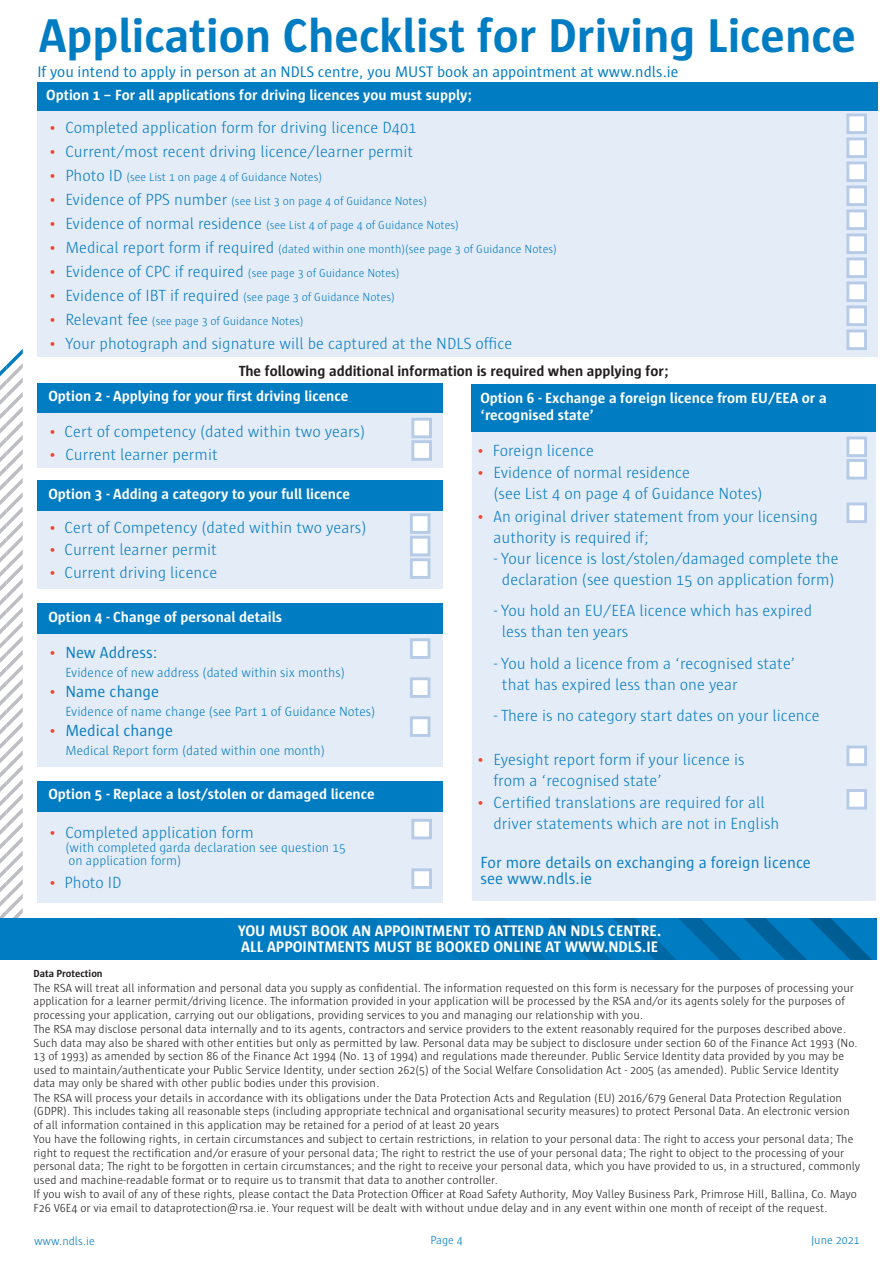
<style>
.page{position:relative;width:893px;height:1263px;background:#fff}
.page>*{position:absolute;margin:0;border:0;box-sizing:border-box;transform-origin:0 0}
.t1{font:700 48.45px "Sun";color:#007cc2}
.t2{font:300 16.5px/21px "Sun";color:#0b7fc3}
.t3{font:16.5px/16.5px "Sun";color:#0b7fc3}
.t4{font:15.75px "Sun";color:#007cc2}
.t5{font:700 15.6px/16.6px "Sun";color:#fff}
.t6{font:700 15px/16.5px "Sun";color:#fff}
.t7{font:700 15px "Sun";color:#231f20}
.t8{font:300 13.5px/13.5px "Sun";color:#0b7fc3}
.t9{font:300 12px/13.8px "Sun";color:#231f20}
.t10{font:300 12px "Sun";color:#0b7fc3}
.t11{font:300 12px "Sun";color:#007cc2}
.t12{font:700 10.5px "Sun";color:#231f20}
.s1{color:#ef442d}
.s2{font-size:16.5px;color:#ef442d}
.s3{font-size:16.5px}
.s4{font-weight:300;color:#ef442d}
</style>
<div class="page">
<svg style="left:0;top:349px;width:23px;height:569px"></svg>
<div style="left:0;top:918px;width:877px;height:42px;background:#007cc2"></div>
<svg style="left:418px;top:918px;width:459px;height:42px"></svg>
<div style="left:470px;top:421px;width:407px;height:481px;background:#e4ecf7;border:2px solid #fff"></div>
<div style="left:37px;top:82px;width:841px;height:31px;background:#007cc2"></div>
<div style="left:37px;top:383px;width:406px;height:31px;background:#007cc2"></div>
<div style="left:471px;top:384px;width:404px;height:48px;background:#007cc2"></div>
<div style="left:37px;top:111px;width:841px;height:245px;background:#e4ecf7"></div>
<div style="left:37px;top:413px;width:406px;height:55px;background:#e4ecf7"></div>
<svg style="left:846px;top:113px;width:21px;height:237px"></svg>
<svg style="left:411px;top:417px;width:21px;height:44px"></svg>
<div style="left:37px;top:500px;width:406px;height:89px;background:#e4ecf7"></div>
<div style="left:37px;top:627px;width:406px;height:140px;background:#e4ecf7"></div>
<div style="left:37px;top:480px;width:406px;height:31px;background:#007cc2"></div>
<svg style="left:410px;top:513px;width:21px;height:66px"></svg>
<div style="left:37px;top:603px;width:406px;height:31px;background:#007cc2"></div>
<svg style="left:410px;top:638px;width:21px;height:21px"></svg>
<svg style="left:410px;top:677px;width:21px;height:21px"></svg>
<svg style="left:410px;top:716px;width:21px;height:21px"></svg>
<div style="left:37px;top:805px;width:406px;height:97px;background:#e4ecf7"></div>
<div style="left:37px;top:780px;width:406px;height:31px;background:#007cc2"></div>
<svg style="left:411px;top:819px;width:21px;height:21px"></svg>
<svg style="left:411px;top:868px;width:21px;height:21px"></svg>
<svg style="left:846px;top:436px;width:21px;height:44px"></svg>
<svg style="left:846px;top:502px;width:21px;height:21px"></svg>
<svg style="left:846px;top:745px;width:21px;height:21px"></svg>
<svg style="left:846px;top:789px;width:21px;height:21px"></svg>
<h1 class="t1" style="left:39px;top:9px;width:819px">Application Checklist for Driving Licence</h1>
<h3 class="t4" style="left:37px;top:63px;width:642px">If you intend to apply in person at an NDLS centre, you MUST book an appointment at www.ndls.ie</h3>
<p class="t6" style="left:46px;top:87px;width:427px">Option 1 – For all applications for driving licences you must supply;</p>
<h2 class="t2" style="left:48px;top:117px;width:370px"><span class="s1">•</span> Completed application form for driving licence D401</h2>
<h2 class="t2" style="left:48px;top:141px;width:366px"><span class="s1">•</span> Current/most recent driving licence/learner permit</h2>
<p class="t10" style="left:48px;top:170px;width:275px"><span class="s2">•</span> <span class="s3">Photo ID</span> (see List 1 on page 4 of Guidance Notes)</p>
<p class="t10" style="left:48px;top:194px;width:380px"><span class="s2">•</span> <span class="s3">Evidence of PPS number</span> (see List 3 on page 4 of Guidance Notes)</p>
<p class="t10" style="left:48px;top:218px;width:412px"><span class="s2">•</span> <span class="s3">Evidence of normal residence</span> (see List 4 of page 4 of Guidance Notes)</p>
<p class="t10" style="left:48px;top:242px;width:510px"><span class="s2">•</span> <span class="s3">Medical report form if required</span> (dated within one month)(see page 3 of Guidance Notes)</p>
<p class="t10" style="left:48px;top:266px;width:353px"><span class="s2">•</span> <span class="s3">Evidence of CPC if required</span> (see page 3 of Guidance Notes)</p>
<p class="t10" style="left:48px;top:290px;width:348px"><span class="s2">•</span> <span class="s3">Evidence of IBT if required</span> (see page 3 of Guidance Notes)</p>
<p class="t10" style="left:48px;top:314px;width:257px"><span class="s2">•</span> <span class="s3">Relevant fee</span> (see page 3 of Guidance Notes)</p>
<h2 class="t2" style="left:48px;top:333px;width:465px"><span class="s1">•</span> Your photograph and signature will be captured at the NDLS office</h2>
<p class="t7" style="left:239px;top:362px;width:431px">The following additional information is required when applying for;</p>
<p class="t6" style="left:48px;top:388px;width:301px">Option 2 - Applying for your first driving licence</p>
<p class="t6" style="left:480px;top:390px;width:348px">Option 6 - Exchange a foreign licence from EU/EEA or a ‘recognised state’</p>
<h2 class="t2" style="left:48px;top:421px;width:318px"><span class="s1">•</span> Cert of competency (dated within two years)</h2>
<h2 class="t2" style="left:48px;top:444px;width:171px"><span class="s1">•</span> Current learner permit</h2>
<p class="t6" style="left:48px;top:486px;width:303px">Option 3 - Adding a category to your full licence</p>
<h2 class="t2" style="left:48px;top:517px;width:320px"><span class="s1">•</span> Cert of Competency (dated within two years)</h2>
<h2 class="t2" style="left:48px;top:539px;width:170px"><span class="s1">•</span> Current learner permit</h2>
<h2 class="t2" style="left:48px;top:562px;width:171px"><span class="s1">•</span> Current driving licence</h2>
<p class="t6" style="left:48px;top:609px;width:235px">Option 4 - Change of personal details</p>
<h2 class="t3" style="left:48px;top:644px;width:111px"><span class="s4">•</span> New Address:</h2>
<p class="t8" style="left:65px;top:666px;width:281px">Evidence of new address (dated within six months)</p>
<h2 class="t3" style="left:48px;top:683px;width:112px"><span class="s4">•</span> Name change</h2>
<p class="t8" style="left:65px;top:705px;width:312px">Evidence of name change (see Part 1 of Guidance Notes)</p>
<h2 class="t3" style="left:48px;top:722px;width:126px"><span class="s4">•</span> Medical change</h2>
<p class="t8" style="left:65px;top:744px;width:261px">Medical Report form (dated within one month)</p>
<p class="t6" style="left:48px;top:786px;width:328px">Option 5 - Replace a lost/stolen or damaged licence</p>
<h2 class="t2" style="left:48px;top:822px;width:207px"><span class="s1">•</span> Completed application form</h2>
<p class="t8" style="left:65px;top:840px;width:282px">(with completed garda declaration see question 15 on application form)</p>
<h2 class="t2" style="left:48px;top:872px;width:75px"><span class="s1">•</span> Photo ID</h2>
<h2 class="t2" style="left:476px;top:440px;width:119px"><span class="s1">•</span> Foreign licence</h2>
<h2 class="t2" style="left:493px;top:462px;width:271px;text-indent:-17px"><span class="s1">•</span> Evidence of normal residence<br>(see List 4 on page 4 of Guidance Notes)</h2>
<h2 class="t2" style="left:493px;top:506px;width:326px;text-indent:-17px"><span class="s1">•</span> An original driver statement from your licensing authority is required if;</h2>
<h2 class="t2" style="left:493px;top:548px;width:347px;text-align:center">- Your licence is lost/stolen/damaged complete the declaration (see question 15 on application form)</h2>
<h2 class="t2" style="left:502px;top:600px;width:312px;text-indent:-8px">- You hold an EU/EEA licence which has expired less than ten years</h2>
<h2 class="t2" style="left:502px;top:653px;width:295px;text-indent:-8px">- You hold a licence from a ‘recognised state’ that has expired less than one year</h2>
<h2 class="t2" style="left:493px;top:705px;width:328px">- There is no category start dates on your licence</h2>
<h2 class="t2" style="left:493px;top:749px;width:253px;text-indent:-17px"><span class="s1">•</span> Eyesight report form if your licence is from a ‘recognised state’</h2>
<h2 class="t2" style="left:493px;top:792px;width:287px;text-indent:-17px"><span class="s1">•</span> Certified translations are required for all driver statements which are not in English</h2>
<h2 class="t3" style="left:480px;top:854px;width:332px">For more details on exchanging a foreign licence see www.ndls.ie</h2>
<h3 class="t5" style="left:238px;top:922px;width:425px">YOU MUST BOOK AN APPOINTMENT TO ATTEND AN NDLS CENTRE.<br>ALL APPOINTMENTS MUST BE BOOKED ONLINE AT WWW.NDLS.IE</h3>
<p class="t12" style="left:34px;top:968px;width:71px">Data Protection</p>
<p class="t9" style="left:34px;top:981px;width:828px">The RSA will treat all information and personal data you supply as confidential. The information requested on this form is necessary for the purposes of processing your application for a learner permit/driving licence. The information provided in your application will be processed by the RSA and/or its agents solely for the purposes of processing your application, carrying out our obligations, providing services to you and managing our relationship with you.<br>The RSA may disclose personal data internally and to its agents, contractors and service providers to the extent reasonably required for the purposes described above.<br>Such data may also be shared with other entities but only as permitted by law. Personal data may be subject to disclosure under section 60 of the Finance Act 1993 (No.<br>13 of 1993) as amended by section 86 of the Finance Act 1994 (No. 13 of 1994) and regulations made thereunder. Public Service Identity data provided by you may be used to maintain/authenticate your Public Service Identity, under section 262(5) of the Social Welfare Consolidation Act - 2005 (as amended). Public Service Identity data may only be shared with other public bodies under this provision.<br>The RSA will process your details in accordance with its obligations under the Data Protection Acts and Regulation (EU) 2016/679 General Data Protection Regulation (GDPR). This includes taking all reasonable steps (including appropriate technical and organisational security measures) to protect Personal Data. An electronic version of all information contained in this application may be retained for a period of at least 20 years<br>You have the following rights, in certain circumstances and subject to certain restrictions, in relation to your personal data: The right to access your personal data; The right to request the rectification and/or erasure of your personal data; The right to restrict the use of your personal data; The right to object to the processing of your personal data; The right to be forgotten in certain circumstances; and the right to receive your personal data, which you have provided to us, in a structured, commonly used and machine-readable format or to require us to transmit that data to another controller.<br>If you wish to avail of any of these rights, please contact the Data Protection Officer at Road Safety Authority, Moy Valley Business Park, Primrose Hill, Ballina, Co. Mayo F26 V6E4 or via email to dataprotection@rsa.ie. Your request will be dealt with without undue delay and in any event within one month of receipt of the request.</p>
<p class="t11" style="left:34px;top:1235px;width:62px">www.ndls.ie</p>
<p class="t11" style="left:430px;top:1234px;width:34px">Page 4</p>
<p class="t11" style="left:811px;top:1234px;width:50px">June 2021</p>
</div>
